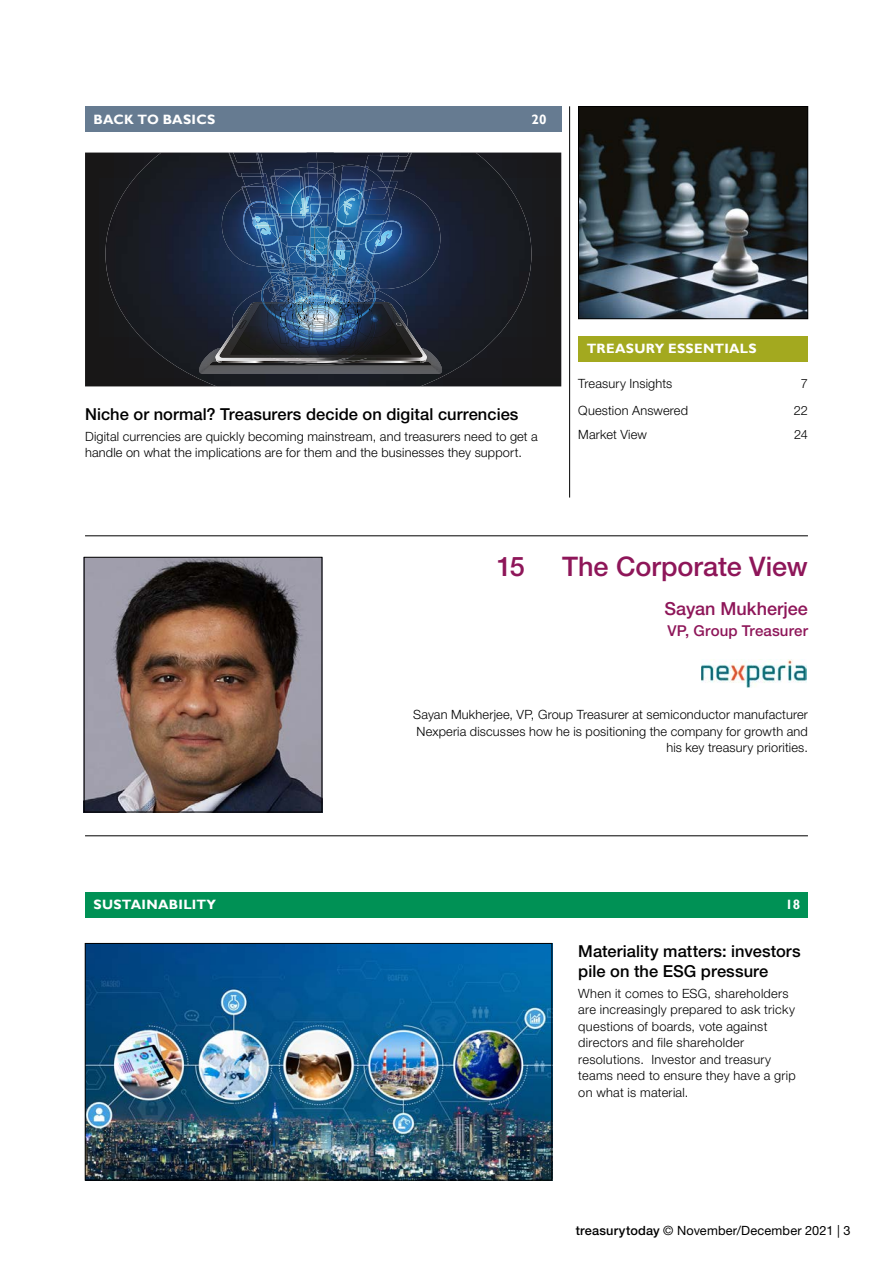
<style>
.page{position:relative;width:893px;height:1263px;background:#fff}
.page>*{position:absolute;margin:0;border:0;box-sizing:border-box;transform-origin:0 0}
.t1{font:500 27px "Helvetica Neue LT Std";letter-spacing:-.005em;color:#8e1659}
.t2{font:500 18px "Helvetica Neue LT Std";color:#8e1659}
.t3{font:500 16.5px/19.8px "Helvetica Neue LT Std";letter-spacing:.005em;color:#000}
.t4{font:500 15px "Helvetica Neue LT Std";letter-spacing:.01em;color:#8e1659}
.t5{font:700 13.5px "Gill Sans";letter-spacing:.02em;color:#fff}
.t6{font:300 12.75px/16.5px "Helvetica Neue LT Std";letter-spacing:.015em;color:#000}
.t7{font:12.75px "Helvetica Neue LT Std";letter-spacing:.015em;color:#000}
.s1{font-weight:500}
</style>
<div class="page">
<div style="left:578px;top:336px;width:230px;height:25px;background:#a3a91f"></div>
<img style="left:580px;top:108px;width:226px;height:209px">
<div style="left:578px;top:106px;width:230px;height:213px;border:1px solid #000"></div>
<hr style="left:85px;top:835px;width:723px;height:1px;background:#000">
<hr style="left:85px;top:535px;width:723px;height:1px;background:#000">
<hr style="left:569px;top:106px;width:1px;height:391px;background:#000">
<div style="left:85px;top:106px;width:476px;height:26px;background:#667b91"></div>
<div style="left:85px;top:153px;width:476px;height:233px;background:#191819"></div>
<img style="left:105px;top:153px;width:426px;height:233px">
<img style="left:198px;top:348px;width:246px;height:26px">
<img style="left:199px;top:350px;width:243px;height:23px">
<img style="left:200px;top:351px;width:241px;height:21px">
<img style="left:202px;top:353px;width:237px;height:18px">
<img style="left:203px;top:355px;width:235px;height:15px">
<img style="left:205px;top:368px;width:231px;height:1px">
<img style="left:206px;top:358px;width:229px;height:10px">
<img style="left:207px;top:359px;width:227px;height:8px">
<img style="left:208px;top:360px;width:226px;height:7px">
<img style="left:208px;top:360px;width:225px;height:6px">
<img style="left:209px;top:361px;width:223px;height:1px">
<img style="left:209px;top:362px;width:223px;height:4px">
<img style="left:294px;top:363px;width:51px;height:2px">
<img style="left:427px;top:188px;width:13px;height:101px">
<img style="left:216px;top:153px;width:211px;height:210px">
<img style="left:86px;top:559px;width:234px;height:251px">
<div style="left:84px;top:557px;width:238px;height:255px;border:1px solid #000"></div>
<div style="left:85px;top:892px;width:723px;height:25px;background:#009155"></div>
<img style="left:87px;top:945px;width:463px;height:233px">
<div style="left:85px;top:943px;width:467px;height:237px;border:1px solid #000"></div>
<img style="left:701px;top:660px;width:105px;height:27px">
<p class="t5" style="left:94px;top:111px;width:123px">BACK TO BASICS</p>
<p class="t5" style="left:531px;top:111px;width:17px">20</p>
<p class="t3" style="left:85px;top:404px;width:435px">Niche or normal? Treasurers decide on digital currencies</p>
<p class="t6" style="left:85px;top:428px;width:454px">Digital currencies are quickly becoming mainstream, and treasurers need to get a handle on what the implications are for them and the businesses they support.</p>
<p class="t5" style="left:587px;top:341px;width:171px">TREASURY ESSENTIALS</p>
<p class="t6" style="left:578px;top:374px;width:96px">Treasury Insights</p>
<p class="t6" style="left:801px;top:374px;width:9px">7</p>
<p class="t6" style="left:578px;top:402px;width:111px">Question Answered</p>
<p class="t6" style="left:794px;top:402px;width:16px">22</p>
<p class="t6" style="left:578px;top:426px;width:70px">Market View</p>
<p class="t6" style="left:794px;top:426px;width:15px">24</p>
<h1 class="t1" style="left:497px;top:551px;width:30px">15</h1>
<h1 class="t1" style="left:562px;top:551px;width:247px">The Corporate View</h1>
<h2 class="t2" style="left:664px;top:598px;width:145px">Sayan Mukherjee</h2>
<p class="t4" style="left:667px;top:622px;width:142px">VP, Group Treasurer</p>
<p class="t6" style="left:413px;top:706px;width:396px;text-align:right">Sayan Mukherjee, VP, Group Treasurer at semiconductor manufacturer<br>Nexperia discusses how he is positioning the company for growth and his key treasury priorities.</p>
<p class="t5" style="left:94px;top:897px;width:124px">SUSTAINABILITY</p>
<p class="t5" style="left:786px;top:897px;width:16px">18</p>
<p class="t3" style="left:578px;top:941px;width:224px">Materiality matters: investors pile on the ESG pressure</p>
<p class="t6" style="left:578px;top:985px;width:219px">When it comes to ESG, shareholders are increasingly prepared to ask tricky questions of boards, vote against directors and file shareholder resolutions. Investor and treasury teams need to ensure they have a grip on what is material.</p>
<p class="t7" style="left:576px;top:1223px;width:276px"><span class="s1">treasurytoday</span> © November/December 2021 | 3</p>
</div>
